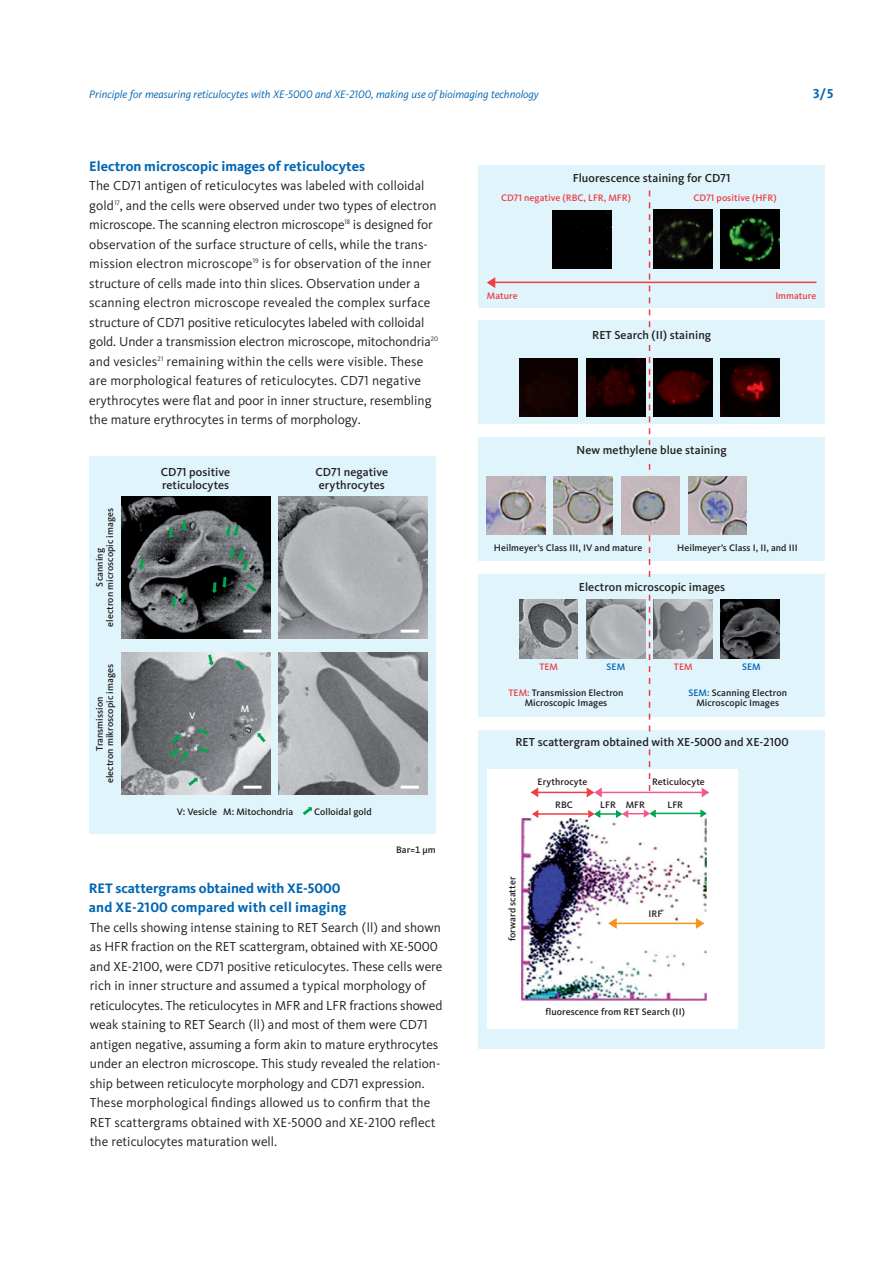
<style>
.page{position:relative;width:893px;height:1263px;background:#fff}
.page>*{position:absolute;margin:0;border:0;box-sizing:border-box;transform-origin:0 0}
.t1{font:700 14.25px/19.5px "Kievit Pro";color:#0166b3}
.t2{font:13.5px/19.5px "Kievit Pro";color:#231f20}
.t3{font:700 13.5px "Kievit Pro";color:#0166b3}
.t4{font:500 12px/13.5px "Kievit Pro";letter-spacing:.005em;color:#231f20}
.t5{font:italic 11.25px "Kievit Pro";color:#0166b3}
.t6{font:500 9.75px/10.5px "Kievit Pro";letter-spacing:.005em;color:#231f20;text-align:center}
.t7{font:500 9.75px "Kievit Pro";letter-spacing:.005em;color:#ee3d43}
.t8{font:500 9.75px "Kievit Pro";letter-spacing:.005em;color:#0166b3}
.t9{font:500 9.75px "Kievit Pro";color:#fff}
.s1{color:#ee3d43}
.s2{color:#0166b3}
</style>
<div class="page">
<div style="left:478px;top:730px;width:347px;height:318px;background:#e0f4fc"></div>
<div style="left:487px;top:769px;width:251px;height:260px;background:#fff"></div>
<div style="left:478px;top:574px;width:347px;height:143px;background:#e0f4fc"></div>
<div style="left:478px;top:437px;width:347px;height:124px;background:#e0f4fc"></div>
<div style="left:478px;top:320px;width:347px;height:104px;background:#e0f4fc"></div>
<div style="left:478px;top:165px;width:347px;height:142px;background:#e0f4fc"></div>
<div style="left:553px;top:210px;width:58px;height:59px;background:#000"></div>
<img style="left:654px;top:358px;width:58px;height:59px">
<img style="left:654px;top:210px;width:58px;height:59px">
<img style="left:721px;top:210px;width:58px;height:59px">
<img style="left:721px;top:358px;width:58px;height:59px">
<img style="left:519px;top:358px;width:59px;height:59px">
<img style="left:586px;top:358px;width:59px;height:59px">
<img style="left:654px;top:600px;width:58px;height:58px">
<img style="left:519px;top:600px;width:59px;height:58px">
<img style="left:721px;top:600px;width:58px;height:58px">
<img style="left:586px;top:600px;width:59px;height:58px">
<svg style="left:649px;top:190px;width:1px;height:601px"></svg>
<img style="left:621px;top:476px;width:59px;height:59px">
<img style="left:487px;top:476px;width:58px;height:59px">
<img style="left:688px;top:476px;width:59px;height:59px">
<img style="left:554px;top:476px;width:58px;height:59px">
<img style="left:522px;top:818px;width:185px;height:183px">
<hr style="left:537px;top:792px;width:51px;height:1px;background:#ee3d43">
<hr style="left:537px;top:813px;width:51px;height:2px;background:#ee3d43">
<hr style="left:616px;top:923px;width:82px;height:1px;background:#f7931d">
<hr style="left:654px;top:813px;width:47px;height:1px;background:#00a54f">
<hr style="left:600px;top:792px;width:105px;height:1px;background:#f05893">
<svg style="left:530px;top:787px;width:9px;height:10px"></svg>
<hr style="left:493px;top:282px;width:323px;height:1px;background:#ee3d43">
<svg style="left:487px;top:277px;width:9px;height:11px"></svg>
<svg style="left:532px;top:810px;width:6px;height:8px"></svg>
<svg style="left:608px;top:917px;width:9px;height:12px"></svg>
<svg style="left:586px;top:787px;width:16px;height:11px"></svg>
<svg style="left:588px;top:809px;width:68px;height:9px"></svg>
<svg style="left:700px;top:809px;width:7px;height:9px"></svg>
<svg style="left:695px;top:917px;width:10px;height:12px"></svg>
<svg style="left:701px;top:787px;width:8px;height:11px"></svg>
<div style="left:478px;top:330px;width:347px;height:13px;background:#e0f4fc"></div>
<div style="left:478px;top:445px;width:347px;height:14px;background:#e0f4fc"></div>
<div style="left:479px;top:736px;width:346px;height:13px;background:#e0f4fc"></div>
<div style="left:479px;top:581px;width:346px;height:13px;background:#e0f4fc"></div>
<div style="left:89px;top:457px;width:347px;height:377px;background:#e0f4fc"></div>
<img style="left:279px;top:496px;width:148px;height:143px">
<img style="left:279px;top:652px;width:148px;height:143px">
<img style="left:121px;top:496px;width:149px;height:143px">
<hr style="left:243px;top:630px;width:18px;height:3px;background:#fff">
<svg style="left:171px;top:593px;width:15px;height:14px"></svg>
<svg style="left:138px;top:559px;width:6px;height:11px"></svg>
<svg style="left:247px;top:584px;width:9px;height:8px"></svg>
<svg style="left:229px;top:547px;width:19px;height:24px"></svg>
<svg style="left:168px;top:527px;width:6px;height:11px"></svg>
<svg style="left:181px;top:520px;width:6px;height:11px"></svg>
<svg style="left:225px;top:525px;width:14px;height:11px"></svg>
<img style="left:121px;top:652px;width:149px;height:143px">
<svg style="left:208px;top:654px;width:6px;height:11px"></svg>
<svg style="left:236px;top:661px;width:8px;height:9px"></svg>
<svg style="left:197px;top:728px;width:11px;height:7px"></svg>
<svg style="left:198px;top:746px;width:11px;height:7px"></svg>
<svg style="left:169px;top:749px;width:19px;height:12px"></svg>
<svg style="left:171px;top:734px;width:9px;height:9px"></svg>
<svg style="left:188px;top:777px;width:10px;height:9px"></svg>
<svg style="left:257px;top:733px;width:9px;height:9px"></svg>
<svg style="left:303px;top:807px;width:9px;height:8px"></svg>
<hr style="left:243px;top:786px;width:18px;height:3px;background:#fff">
<svg style="left:212px;top:577px;width:15px;height:16px"></svg>
<hr style="left:401px;top:630px;width:18px;height:3px;background:#fff">
<hr style="left:401px;top:786px;width:18px;height:3px;background:#fff">
<p class="t5" style="left:89px;top:87px;width:451px">Principle for measuring reticulocytes with XE-5000 and XE-2100, making use of bioimaging technology</p>
<p class="t3" style="left:813px;top:85px;width:22px">3/5</p>
<p class="t1" style="left:89px;top:156px;width:277px">Electron microscopic images of reticulocytes</p>
<p class="t2" style="left:89px;top:176px;width:350px">The CD71 antigen of reticulocytes was labeled with colloidal gold<sup>17</sup>, and the cells were observed under two types of electron microscope. The scanning electron microscope<sup>18</sup> is designed for observation of the surface structure of cells, while the trans&shy;mission electron microscope<sup>19</sup> is for observation of the inner structure of cells made into thin slices. Observation under a scanning electron microscope revealed the complex surface structure of CD71 positive reticulocytes labeled with colloidal gold. Under a transmission electron microscope, mitochondria<sup>20 </sup>and vesicles<sup>21</sup> remaining within the cells were visible. These are morphological features of reticulocytes. CD71 negative erythrocytes were flat and poor in inner structure, resembling the mature erythrocytes in terms of morphology.</p>
<p class="t6" style="left:94px;top:627px;width:120px;rotate:-90deg">Scanning<br>electron microscopic images</p>
<p class="t6" style="left:94px;top:783px;width:121px;rotate:-90deg">Transmission<br>electron mikroscopic images</p>
<p class="t4" style="left:161px;top:465px;width:71px">CD71 positive reticulocytes</p>
<p class="t4" style="left:315px;top:465px;width:74px">CD71 negative erythrocytes</p>
<p class="t9" style="left:189px;top:710px;width:8px">V</p>
<p class="t9" style="left:241px;top:702px;width:10px">M</p>
<p class="t6" style="left:177px;top:806px;width:118px">V: Vesicle M: Mitochondria</p>
<p class="t6" style="left:314px;top:806px;width:59px">Colloidal gold</p>
<p class="t1" style="left:89px;top:878px;width:259px">RET scattergrams obtained with XE-5000 and XE-2100 compared with cell imaging</p>
<p class="t6" style="left:396px;top:845px;width:41px">Bar=1 µm</p>
<p class="t2" style="left:90px;top:917px;width:354px">The cells showing intense staining to RET Search (ll) and shown as HFR fraction on the RET scattergram, obtained with XE-5000 and XE-2100, were CD71 positive reticulocytes. These cells were rich in inner structure and assumed a typical morphology of reticulocytes. The reticulocytes in MFR and LFR fractions showed weak staining to RET Search (ll) and most of them were CD71 antigen negative, assuming a form akin to mature erythrocytes under an electron microscope. This study revealed the relation&shy;ship between reticulocyte morphology and CD71 expression.<br>These morphological findings allowed us to confirm that the RET scattergrams obtained with XE-5000 and XE-2100 reflect the reticulocytes maturation well.</p>
<p class="t4" style="left:573px;top:172px;width:159px">Fluorescence staining for CD71</p>
<p class="t7" style="left:501px;top:192px;width:131px">CD71 negative (RBC, LFR, MFR)</p>
<p class="t7" style="left:693px;top:192px;width:85px">CD71 positive (HFR)</p>
<p class="t7" style="left:487px;top:290px;width:32px">Mature</p>
<p class="t7" style="left:775px;top:290px;width:43px">Immature</p>
<p class="t4" style="left:592px;top:328px;width:121px">RET Search (II) staining</p>
<p class="t4" style="left:577px;top:444px;width:152px">New methylene blue staining</p>
<p class="t6" style="left:494px;top:542px;width:150px">Heilmeyer’s Class III, IV and mature</p>
<p class="t6" style="left:677px;top:542px;width:122px">Heilmeyer’s Class I, II, and III</p>
<p class="t4" style="left:579px;top:580px;width:148px">Electron microscopic images</p>
<p class="t7" style="left:539px;top:661px;width:20px">TEM</p>
<p class="t8" style="left:607px;top:660px;width:20px">SEM</p>
<p class="t7" style="left:674px;top:660px;width:20px">TEM</p>
<p class="t8" style="left:742px;top:660px;width:20px">SEM</p>
<p class="t6" style="left:508px;top:687px;width:117px"><span class="s1">TEM:</span> Transmission Electron<br>Microscopic Images</p>
<p class="t6" style="left:688px;top:687px;width:100px"><span class="s2">SEM:</span> Scanning Electron<br>Microscopic Images</p>
<p class="t4" style="left:515px;top:735px;width:275px">RET scattergram obtained with XE-5000 and XE-2100</p>
<p class="t6" style="left:538px;top:776px;width:51px">Erythrocyte</p>
<p class="t6" style="left:555px;top:799px;width:19px">RBC</p>
<p class="t6" style="left:600px;top:799px;width:46px">LFR MFR</p>
<p class="t6" style="left:667px;top:799px;width:17px">LFR</p>
<p class="t6" style="left:652px;top:776px;width:54px">Reticulocyte</p>
<p class="t6" style="left:507px;top:941px;width:66px;rotate:-90deg">forward scatter</p>
<p class="t6" style="left:649px;top:908px;width:15px">IRF</p>
<p class="t6" style="left:545px;top:1006px;width:141px">fluorescence from RET Search (II)</p>
</div>
